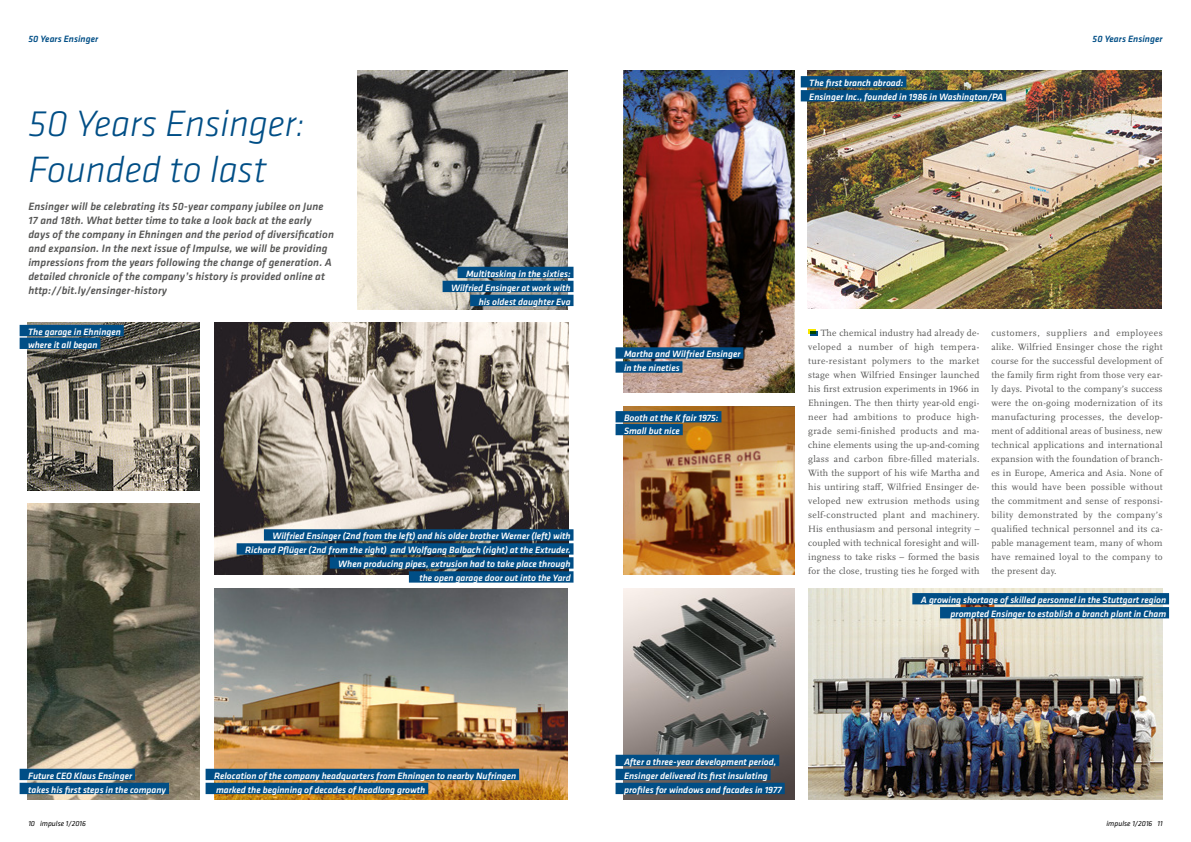
<style>
.page{position:relative;width:1191px;height:842px;background:#fff}
.page>*{position:absolute;margin:0;border:0;box-sizing:border-box;transform-origin:0 0}
.t1{font:italic 300 38px/45.6px "Klavika";color:#004e86}
.t2{font:italic 500 11px/14px "Klavika";letter-spacing:.01em;color:#575756}
.t3{font:9.5px/14px "Scala Pro";letter-spacing:.02em;color:#575756;text-align:justify}
.t4{font:italic 500 9.5px/14px "Klavika";color:#fff}
.t5{font:italic 500 9.5px "Klavika";letter-spacing:.005em;color:#004e86}
.t6{font:italic 7.5px "Klavika";letter-spacing:.005em;color:#000}
</style>
<div class="page">
<img style="left:808px;top:588px;width:354px;height:212px">
<img style="left:357px;top:70px;width:210px;height:239px">
<img style="left:624px;top:70px;width:170px;height:322px">
<img style="left:214px;top:322px;width:354px;height:252px">
<img style="left:214px;top:588px;width:353px;height:212px">
<img style="left:28px;top:503px;width:172px;height:297px">
<img style="left:624px;top:588px;width:170px;height:212px">
<svg style="left:808px;top:330px;width:10px;height:6px"></svg>
<div style="left:457px;top:267px;width:116px;height:11px;background:#004e86"></div>
<div style="left:442px;top:281px;width:131px;height:11px;background:#004e86"></div>
<div style="left:470px;top:295px;width:103px;height:11px;background:#004e86"></div>
<div style="left:264px;top:529px;width:309px;height:12px;background:#004e86"></div>
<div style="left:237px;top:543px;width:336px;height:12px;background:#004e86"></div>
<div style="left:330px;top:557px;width:243px;height:12px;background:#004e86"></div>
<div style="left:409px;top:571px;width:164px;height:12px;background:#004e86"></div>
<img style="left:807px;top:70px;width:355px;height:238px">
<div style="left:206px;top:769px;width:313px;height:11px;background:#004e86"></div>
<div style="left:206px;top:783px;width:222px;height:11px;background:#004e86"></div>
<img style="left:624px;top:406px;width:170px;height:168px">
<div style="left:800px;top:76px;width:106px;height:11px;background:#004e86"></div>
<div style="left:800px;top:90px;width:206px;height:11px;background:#004e86"></div>
<div style="left:615px;top:755px;width:164px;height:11px;background:#004e86"></div>
<div style="left:615px;top:769px;width:155px;height:11px;background:#004e86"></div>
<div style="left:615px;top:783px;width:169px;height:11px;background:#004e86"></div>
<div style="left:615px;top:347px;width:128px;height:12px;background:#004e86"></div>
<div style="left:615px;top:361px;width:67px;height:12px;background:#004e86"></div>
<div style="left:912px;top:593px;width:257px;height:11px;background:#004e86"></div>
<div style="left:940px;top:607px;width:229px;height:11px;background:#004e86"></div>
<div style="left:20px;top:769px;width:115px;height:11px;background:#004e86"></div>
<div style="left:20px;top:783px;width:149px;height:11px;background:#004e86"></div>
<div style="left:615px;top:411px;width:106px;height:11px;background:#004e86"></div>
<div style="left:615px;top:424px;width:68px;height:11px;background:#004e86"></div>
<img style="left:28px;top:322px;width:172px;height:168px">
<div style="left:20px;top:325px;width:104px;height:11px;background:#004e86"></div>
<div style="left:20px;top:338px;width:80px;height:11px;background:#004e86"></div>
<p class="t5" style="left:28px;top:32px;width:71px">50 Years Ensinger</p>
<p class="t5" style="left:1092px;top:32px;width:71px">50 Years Ensinger</p>
<h1 class="t1" style="left:28px;top:101px;width:278px">50 Years Ensinger:<br>Founded to last</h1>
<p class="t2" style="left:28px;top:199px;width:307px">Ensinger will be celebrating its 50-year company jubilee on June 17 and 18th. What better time to take a look back at the early days of the company in Ehningen and the period of diversification and expansion. In the next issue of Impulse, we will be providing impressions from the years following the change of generation. A detailed chronicle of the company’s history is provided online at http://bit.ly/ensinger-history</p>
<p class="t4" style="left:28px;top:325px;width:94px;line-height:12.8px">The garage in Ehningen where it all began</p>
<p class="t4" style="left:451px;top:266px;width:121px;text-align:right">Multitasking in the sixties:<br>Wilfried Ensinger at work with his oldest daughter Eva</p>
<p class="t4" style="left:245px;top:529px;width:327px;text-align:right">Wilfried Ensinger (2nd from the left) and his older brother Werner (left) with Richard Pflüger (2nd from the right) and Wolfgang Balbach (right) at the Extruder.<br>When producing pipes, extrusion had to take place through<br>the open garage door out into the Yard</p>
<p class="t4" style="left:624px;top:347px;width:118px">Martha and Wilfried Ensinger in the nineties</p>
<p class="t4" style="left:624px;top:411px;width:96px;line-height:12.8px">Booth at the K fair 1975:<br>Small but nice</p>
<p class="t4" style="left:809px;top:76px;width:195px">The first branch abroad:<br>Ensinger Inc., founded in 1986 in Washington/PA</p>
<p class="t3" style="left:808px;top:326px;width:173px;text-indent:13px">The chemical industry had already de&shy;veloped a number of high tempera&shy;ture-resistant polymers to the market stage when Wilfried Ensinger launched his first extrusion experiments in 1966 in Ehningen. The then thirty year-old engi&shy;neer had ambitions to produce high&shy;grade semi-finished products and ma&shy;chine elements using the up-and-coming glass and carbon fibre-filled materials.<br>With the support of his wife Martha and his untiring staff, Wilfried Ensinger de&shy;veloped new extrusion methods using self-constructed plant and machinery.<br>His enthusiasm and personal integrity – coupled with technical foresight and will&shy;ingness to take risks – formed the basis for the close, trusting ties he forged with</p>
<p class="t3" style="left:991px;top:326px;width:173px">customers, suppliers and employees alike. Wilfried Ensinger chose the right course for the successful development of the family firm right from those very ear&shy;ly days. Pivotal to the company’s success were the on-going modernization of its manufacturing processes, the develop&shy;ment of additional areas of business, new technical applications and international expansion with the foundation of branch&shy;es in Europe, America and Asia. None of this would have been possible without the commitment and sense of responsi&shy;bility demonstrated by the company’s qualified technical personnel and its ca&shy;pable management team, many of whom have remained loyal to the company to the present day.</p>
<p class="t4" style="left:921px;top:593px;width:247px;text-align:right">A growing shortage of skilled personnel in the Stuttgart region prompted Ensinger to establish a branch plant in Cham</p>
<p class="t4" style="left:28px;top:768px;width:139px">Future CEO Klaus Ensinger<br>takes his first steps in the company</p>
<p class="t4" style="left:214px;top:768px;width:304px">Relocation of the company headquarters from Ehningen to nearby Nufringen marked the beginning of decades of headlong growth</p>
<p class="t4" style="left:624px;top:754px;width:159px">After a three-year development period,<br>Ensinger delivered its first insulating profiles for windows and facades in 1977</p>
<p class="t6" style="left:28px;top:818px;width:59px">10 impulse 1/2016</p>
<p class="t6" style="left:1106px;top:818px;width:58px">impulse 1/2016 11</p>
</div>
